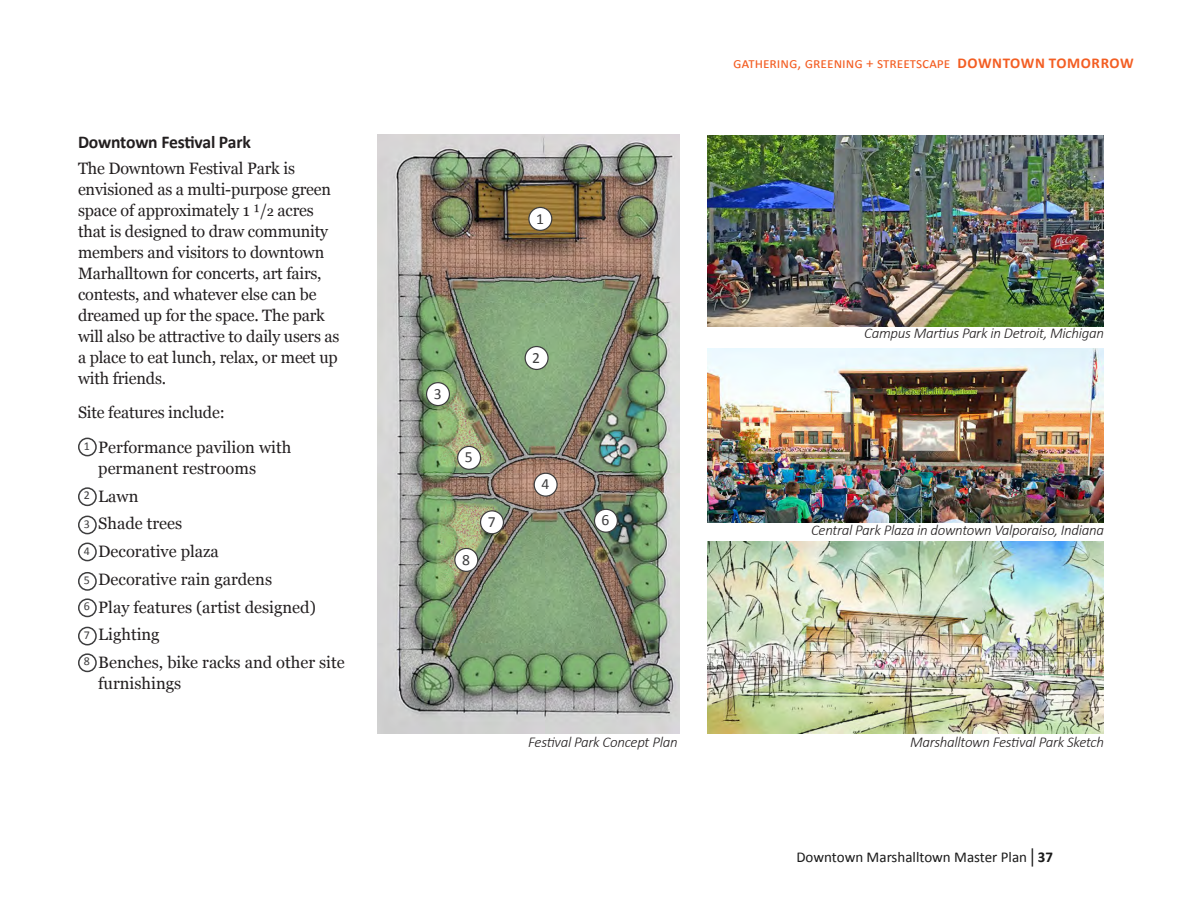
<style>
.page{position:relative;width:1188px;height:918px;background:#fff}
.page>*{position:absolute;margin:0;border:0;box-sizing:border-box;transform-origin:0 0}
.Subheader{font:700 18px "Calibri";color:#231f20}
.body{font:16.5px/21px "Georgia";letter-spacing:-.01em;color:#231f20}
.t1{font:15.6px "Calibri";color:#3e3e3f}
.image_caption{font:italic 300 15px "Calibri";letter-spacing:-.02em;color:#231f20}
.t2{font:15px "Calibri";color:#f35e23}
.t3{font:15px "Calibri";color:#1a1a1a}
.t4{font:12px "Calibri";color:#3e3e3f}
.s1{font-weight:700}
.s2{font-family:"Monotype Corsiva"}
</style>
<div class="page">
<img style="left:377px;top:135px;width:302px;height:599px">
<div style="left:78px;top:438px;width:19px;height:18px;border:2px solid #3e3e3f;border-radius:50%"></div>
<div style="left:78px;top:487px;width:19px;height:19px;border:2px solid #3e3e3f;border-radius:50%"></div>
<div style="left:78px;top:516px;width:19px;height:18px;border:2px solid #3e3e3f;border-radius:50%"></div>
<div style="left:78px;top:543px;width:19px;height:18px;border:2px solid #3e3e3f;border-radius:50%"></div>
<div style="left:78px;top:572px;width:19px;height:19px;border:2px solid #3e3e3f;border-radius:50%"></div>
<div style="left:78px;top:598px;width:19px;height:19px;border:2px solid #3e3e3f;border-radius:50%"></div>
<div style="left:78px;top:627px;width:19px;height:18px;border:2px solid #3e3e3f;border-radius:50%"></div>
<div style="left:78px;top:653px;width:19px;height:19px;border:2px solid #3e3e3f;border-radius:50%"></div>
<div style="left:529px;top:207px;width:23px;height:23px;background:#fff;border-radius:50%"></div>
<div style="left:528px;top:207px;width:24px;height:24px;border:1px solid #3c3c3d;border-radius:50%"></div>
<div style="left:525px;top:347px;width:23px;height:22px;background:#fff;border-radius:50%"></div>
<div style="left:525px;top:346px;width:24px;height:24px;border:1px solid #3c3c3d;border-radius:50%"></div>
<div style="left:427px;top:383px;width:22px;height:23px;background:#fff;border-radius:50%"></div>
<div style="left:426px;top:382px;width:24px;height:24px;border:1px solid #3c3c3d;border-radius:50%"></div>
<div style="left:534px;top:473px;width:23px;height:23px;background:#fff;border-radius:50%"></div>
<div style="left:534px;top:473px;width:24px;height:24px;border:1px solid #3c3c3d;border-radius:50%"></div>
<div style="left:458px;top:446px;width:23px;height:23px;background:#fff;border-radius:50%"></div>
<div style="left:457px;top:446px;width:24px;height:24px;border:1px solid #3c3c3d;border-radius:50%"></div>
<div style="left:455px;top:548px;width:23px;height:23px;background:#fff;border-radius:50%"></div>
<div style="left:454px;top:548px;width:24px;height:24px;border:1px solid #3c3c3d;border-radius:50%"></div>
<div style="left:481px;top:511px;width:22px;height:23px;background:#fff;border-radius:50%"></div>
<div style="left:480px;top:510px;width:24px;height:24px;border:1px solid #3c3c3d;border-radius:50%"></div>
<div style="left:595px;top:509px;width:22px;height:23px;background:#fff;border-radius:50%"></div>
<div style="left:594px;top:509px;width:24px;height:24px;border:1px solid #3c3c3d;border-radius:50%"></div>
<img style="left:707px;top:542px;width:397px;height:192px">
<img style="left:707px;top:348px;width:397px;height:174px">
<img style="left:707px;top:135px;width:397px;height:192px">
<p class="Subheader" style="left:78px;top:131px;width:174px">Downtown Festival Park</p>
<p class="body" style="left:78px;top:158px;width:263px">The Downtown Festival Park is envisioned as a multi-purpose green space of approximately 1 ¹/₂ acres that is designed to draw community members and visitors to downtown Marhalltown for concerts, art fairs, contests, and whatever else can be dreamed up for the space. The park will also be attractive to daily users as a place to eat lunch, relax, or meet up with friends.</p>
<p class="body" style="left:78px;top:402px;width:148px">Site features include:</p>
<p class="body" style="left:98px;top:437px;width:195px;text-indent:-14px">• Performance pavilion with permanent restrooms</p>
<p class="body" style="left:85px;top:486px;width:55px">• Lawn</p>
<p class="body" style="left:85px;top:513px;width:99px">• Shade trees</p>
<p class="body" style="left:85px;top:541px;width:136px">• Decorative plaza</p>
<p class="body" style="left:85px;top:569px;width:189px">• Decorative rain gardens</p>
<p class="body" style="left:85px;top:597px;width:233px">• Play features (artist designed)</p>
<p class="body" style="left:85px;top:624px;width:76px">• Lighting</p>
<p class="body" style="left:98px;top:652px;width:248px;text-indent:-14px">• Benches, bike racks and other site furnishings</p>
<p class="t4" style="left:84px;top:438px;width:8px">1</p>
<p class="t4" style="left:84px;top:488px;width:8px">2</p>
<p class="t4" style="left:84px;top:516px;width:8px">3</p>
<p class="t4" style="left:84px;top:543px;width:8px">4</p>
<p class="t4" style="left:84px;top:572px;width:8px">5</p>
<p class="t4" style="left:84px;top:599px;width:8px">6</p>
<p class="t4" style="left:84px;top:627px;width:8px">7</p>
<p class="t4" style="left:84px;top:654px;width:8px">8</p>
<p class="t1" style="left:536px;top:209px;width:9px">1</p>
<p class="t1" style="left:434px;top:384px;width:9px">3</p>
<p class="t1" style="left:532px;top:348px;width:9px">2</p>
<p class="t1" style="left:465px;top:447px;width:9px">5</p>
<p class="t1" style="left:462px;top:550px;width:9px">8</p>
<p class="t1" style="left:541px;top:474px;width:9px">4</p>
<p class="t1" style="left:488px;top:512px;width:9px">7</p>
<p class="t1" style="left:602px;top:510px;width:9px">6</p>
<p class="t2" style="left:733px;top:53px;width:402px">gathering, greening + streetscape <span class="s1">DOWNTOWN TOMORROW</span></p>
<p class="image_caption" style="left:864px;top:324px;width:241px">Campus Martius Park in Detroit, Michigan</p>
<p class="image_caption" style="left:811px;top:520px;width:295px">Central Park Plaza in downtown Valporaiso, Indiana</p>
<p class="image_caption" style="left:528px;top:733px;width:151px">Festival Park Concept Plan</p>
<p class="image_caption" style="left:910px;top:733px;width:196px">Marshalltown Festival Park Sketch</p>
<p class="t3" style="left:796px;top:847px;width:258px">Downtown Marshalltown Master Plan<span class="s2">│</span><span class="s1">37</span></p>
</div>
